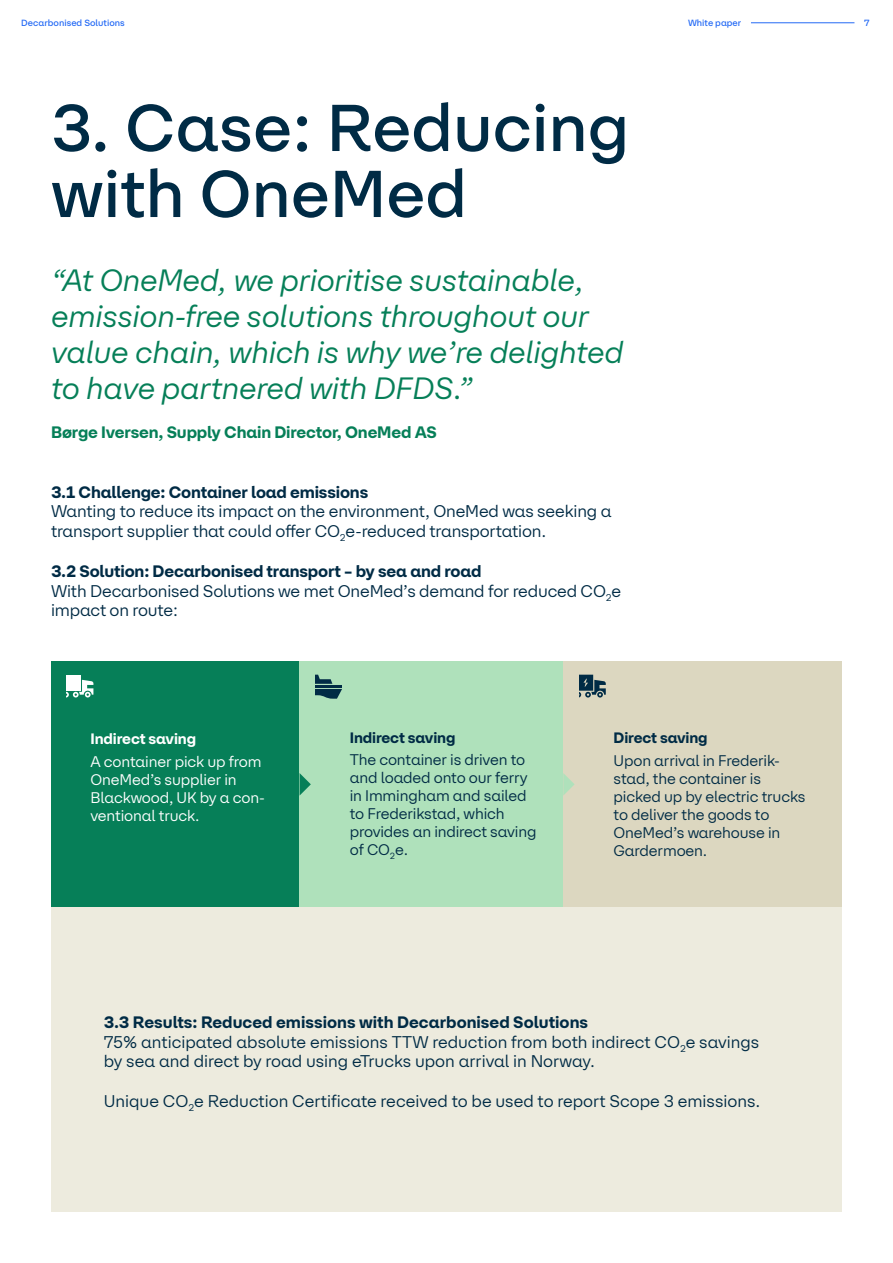
<style>
.page{position:relative;width:893px;height:1263px;background:#fff}
.page>*{position:absolute;margin:0;border:0;box-sizing:border-box;transform-origin:0 0}
.t1{font:500 66px "DFDS Sans";color:#002b45}
.t2{font:italic 30px/36px "DFDS Sans Offc";letter-spacing:-.01em;color:#067f58}
.t3{font:16.5px/19.8px "DFDS Sans Offc";letter-spacing:-.01em;color:#002b45}
.t4{font:700 16.5px "DFDS Sans Offc";letter-spacing:-.01em;color:#002b45}
.t5{font:700 16.5px "DFDS Sans Offc";letter-spacing:-.01em;color:#067f58}
.t6{font:15px/18px "DFDS Sans Offc";letter-spacing:-.01em;color:#002b45}
.t7{font:15px/18px "DFDS Sans Offc";letter-spacing:-.01em;color:#fff}
.t8{font:700 15px "DFDS Sans Offc";letter-spacing:-.01em;color:#002b45}
.t9{font:700 15px "DFDS Sans Offc";letter-spacing:-.01em;color:#fff}
.t10{font:500 9px "DFDS Sans";color:#2369f5}
</style>
<div class="page">
<div style="left:51px;top:907px;width:791px;height:305px;background:#edebde"></div>
<div style="left:51px;top:661px;width:264px;height:246px;background:#067f58"></div>
<div style="left:578px;top:661px;width:264px;height:246px;background:#dcd7c0"></div>
<div style="left:315px;top:661px;width:263px;height:246px;background:#afe1bb"></div>
<svg style="left:315px;top:675px;width:27px;height:24px"></svg>
<hr style="left:315px;top:685px;width:27px;height:3px;background:#002b45">
<div style="left:66px;top:675px;width:15px;height:16px;background:#fff"></div>
<svg style="left:66px;top:680px;width:27px;height:17px"></svg>
<svg style="left:579px;top:675px;width:27px;height:22px"></svg>
<div style="left:300px;top:661px;width:15px;height:246px;background:#afe1bb"></div>
<div style="left:563px;top:661px;width:15px;height:246px;background:#dcd7c0"></div>
<svg style="left:300px;top:773px;width:11px;height:22px"></svg>
<svg style="left:563px;top:773px;width:12px;height:22px"></svg>
<hr style="left:751px;top:23px;width:103px;height:1px;background:#2369f5">
<p class="t10" style="left:21px;top:17px;width:105px">Decarbonised Solutions</p>
<p class="t10" style="left:688px;top:17px;width:55px">White paper</p>
<p class="t10" style="left:864px;top:17px;width:7px">7</p>
<p class="t1" style="left:51px;top:88px;width:580px">3. Case: Reducing</p>
<p class="t1" style="left:51px;top:154px;width:418px">with OneMed</p>
<p class="t2" style="left:51px;top:261px;width:574px">“At OneMed, we prioritise sustainable, emission-free solutions throughout our value chain, which is why we’re delighted to have partnered with DFDS.”</p>
<p class="t5" style="left:51px;top:422px;width:387px">Børge Iversen, Supply Chain Director, OneMed AS</p>
<p class="t4" style="left:51px;top:482px;width:319px">3.1 Challenge: Container load emissions</p>
<p class="t3" style="left:51px;top:501px;width:562px">Wanting to reduce its impact on the environment, OneMed was seeking a transport supplier that could offer CO<sub>2</sub>e-reduced transportation.</p>
<p class="t4" style="left:51px;top:561px;width:432px">3.2 Solution: Decarbonised transport – by sea and road</p>
<p class="t3" style="left:51px;top:580px;width:572px">With Decarbonised Solutions we met OneMed’s demand for reduced CO<sub>2</sub>e impact on route:</p>
<p class="t9" style="left:90px;top:730px;width:107px">Indirect saving</p>
<p class="t7" style="left:90px;top:752px;width:176px">A container pick up from<br>OneMed’s supplier in<br>Blackwood, UK by a con&shy;ventional truck.</p>
<p class="t8" style="left:350px;top:728px;width:107px">Indirect saving</p>
<p class="t6" style="left:350px;top:750px;width:188px">The container is driven to and loaded onto our ferry in Immingham and sailed to Frederikstad, which provides an indirect saving of CO<sub>2</sub>e.</p>
<p class="t8" style="left:614px;top:729px;width:96px">Direct saving</p>
<p class="t6" style="left:614px;top:751px;width:193px">Upon arrival in Frederik&shy;stad, the container is picked up by electric trucks to deliver the goods to<br>OneMed’s warehouse in<br>Gardermoen.</p>
<p class="t4" style="left:104px;top:1012px;width:486px">3.3 Results: Reduced emissions with Decarbonised Solutions</p>
<p class="t3" style="left:104px;top:1031px;width:657px">75% anticipated absolute emissions TTW reduction from both indirect CO<sub>2</sub>e savings by sea and direct by road using eTrucks upon arrival in Norway.</p>
<p class="t3" style="left:104px;top:1091px;width:658px">Unique CO<sub>2</sub>e Reduction Certificate received to be used to report Scope 3 emissions.</p>
</div>
